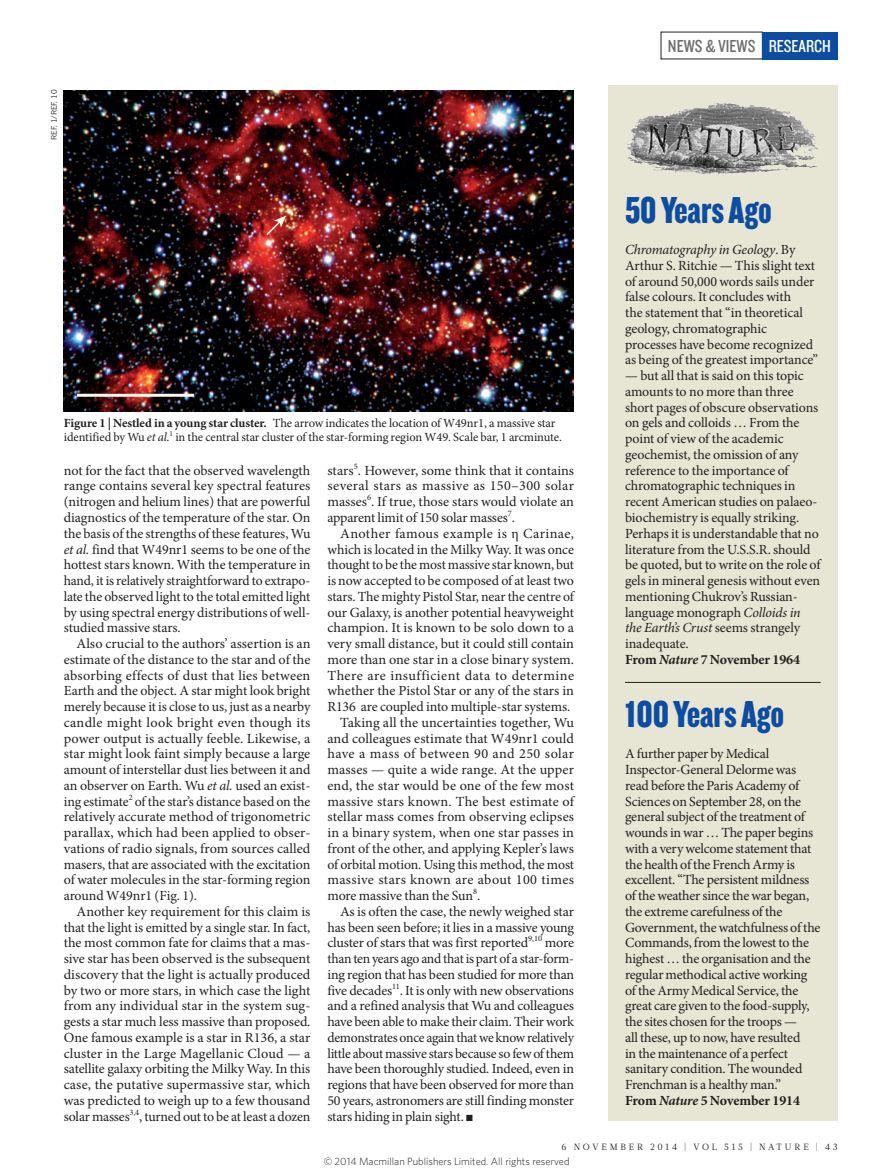
<style>
.page{position:relative;width:893px;height:1174px;background:#fff}
.page>*{position:absolute;margin:0;border:0;box-sizing:border-box;transform-origin:0 0}
.N_V_100_YEARS_AGO{font:39px "Knockout 69 Full Liteweight";letter-spacing:-.005em;color:#0d4da1}
.N_V_50_YEARS_AGO{font:39px "Knockout 69 Full Liteweight";letter-spacing:-.005em;color:#0d4da1}
.t1{font:18px "Knockout 29 Junior Ltweight";color:#6c6d70}
.BODY_INDENT{font:13.95px/15.8px "Minion Pro";letter-spacing:-.01em;color:#231f20;text-align:justify}
.N_V_YEARS_AGO_1ST_PA{font:13.95px/15.8px "Minion Pro";letter-spacing:-.01em;color:#231f20}
.N_V_YEARS_AGO_DATE{font:700 13.95px "Minion Pro";letter-spacing:-.01em;color:#231f20}
.FIGURE_LEGEND{font:12.45px/14.2px "Minion Pro";letter-spacing:-.005em;color:#231f20}
.t2{font:300 10.5px "Whitney";color:#1d1d1b}
.t3{font:9px "Glosa Math";letter-spacing:.3em;color:#231f20}
.PIC_CREDIT{font:7.5px "News Gothic MTOT";color:#231f20}
.s1{font-weight:700}
.s2{font-style:italic}
.s3{color:#fff}
</style>
<div class="page">
<div style="left:608px;top:85px;width:230px;height:1035px;background:#e7e5d4"></div>
<img style="left:627px;top:103px;width:101px;height:51px">
<hr style="left:625px;top:682px;width:196px;height:1px;background:#231f20">
<img style="left:64px;top:90px;width:510px;height:322px">
<hr style="left:77px;top:394px;width:117px;height:3px;background:#f9f7e9">
<svg style="left:265px;top:216px;width:21px;height:21px"></svg>
<div style="left:762px;top:32px;width:76px;height:27px;background:#0d4da1"></div>
<p class="PIC_CREDIT" style="left:50px;top:140px;width:52px;rotate:-90deg">REF. 1/REF. 10</p>
<p class="FIGURE_LEGEND" style="left:64px;top:416px;width:500px"><span class="s1">Figure 1 | Nestled in a young star cluster.</span> The arrow indicates the location of W49nr1, a massive star identified by Wu <span class="s2">et al.</span><sup>1</sup> in the central star cluster of the star-forming region W49. Scale bar, 1 arcminute.</p>
<p class="BODY_INDENT" style="left:64px;top:462px;width:248px">not for the fact that the observed wavelength range contains several key spectral features (nitrogen and helium lines) that are powerful diagnostics of the temperature of the star. On the basis of the strengths of these features, Wu <span class="s2">et al.</span> find that W49nr1 seems to be one of the hottest stars known. With the temperature in hand, it is relatively straightforward to extrapo&shy;late the observed light to the total emitted light by using spectral energy distributions of well&shy;studied massive stars.</p>
<p class="BODY_INDENT" style="left:64px;top:636px;width:248px;text-indent:13px">Also crucial to the authors’ assertion is an estimate of the distance to the star and of the absorbing effects of dust that lies between Earth and the object. A star might look bright merely because it is close to us, just as a nearby candle might look bright even though its power output is actually feeble. Likewise, a star might look faint simply because a large amount of interstellar dust lies between it and an observer on Earth. Wu <span class="s2">et al.</span> used an exist&shy;ing estimate<sup>2</sup> of the star’s distance based on the relatively accurate method of trigonometric parallax, which had been applied to obser&shy;vations of radio signals, from sources called masers, that are associated with the excitation of water molecules in the star-forming region around W49nr1 (Fig. 1).</p>
<p class="BODY_INDENT" style="left:64px;top:903px;width:248px;text-indent:13px">Another key requirement for this claim is that the light is emitted by a single star. In fact, the most common fate for claims that a mas&shy;sive star has been observed is the subsequent discovery that the light is actually produced by two or more stars, in which case the light from any individual star in the system sug&shy;gests a star much less massive than proposed.<br>One famous example is a star in R136, a star cluster in the Large Magellanic Cloud — a satellite galaxy orbiting the Milky Way. In this case, the putative supermassive star, which was predicted to weigh up to a few thousand solar masses<sup>3,4</sup>, turned out to be at least a dozen</p>
<p class="BODY_INDENT" style="left:327px;top:462px;width:248px">stars<sup>5</sup>. However, some think that it contains several stars as massive as 150–300 solar masses<sup>6</sup>. If true, those stars would violate an apparent limit of 150 solar masses<sup>7</sup>.</p>
<p class="BODY_INDENT" style="left:327px;top:525px;width:248px;text-indent:13px">Another famous example is η Carinae, which is located in the Milky Way. It was once thought to be the most massive star known, but is now accepted to be composed of at least two stars. The mighty Pistol Star, near the centre of our Galaxy, is another potential heavyweight champion. It is known to be solo down to a very small distance, but it could still contain more than one star in a close binary system.<br>There are insufficient data to determine whether the Pistol Star or any of the stars in R136 are coupled into multiple-star systems.</p>
<p class="BODY_INDENT" style="left:327px;top:714px;width:248px;text-indent:13px">Taking all the uncertainties together, Wu and colleagues estimate that W49nr1 could have a mass of between 90 and 250 solar masses — quite a wide range. At the upper end, the star would be one of the few most massive stars known. The best estimate of stellar mass comes from observing eclipses in a binary system, when one star passes in front of the other, and applying Kepler’s laws of orbital motion. Using this method, the most massive stars known are about 100 times more massive than the Sun<sup>8</sup>.</p>
<p class="BODY_INDENT" style="left:327px;top:903px;width:248px;text-indent:13px">As is often the case, the newly weighed star has been seen before; it lies in a massive young cluster of stars that was first reported<sup>9,10</sup> more than ten years ago and that is part of a star-form&shy;ing region that has been studied for more than five decades<sup>11</sup>. It is only with new observations and a refined analysis that Wu and colleagues have been able to make their claim. Their work demonstrates once again that we know relatively little about massive stars because so few of them have been thoroughly studied. Indeed, even in regions that have been observed for more than 50 years, astronomers are still finding monster stars hiding in plain sight. ■</p>
<p class="t1" style="left:668px;top:34px;width:164px">NEWS &amp; VIEWS <span class="s3">RESEARCH</span></p>
<p class="N_V_50_YEARS_AGO" style="left:625px;top:185px;width:148px">50 Years Ago</p>
<p class="N_V_YEARS_AGO_1ST_PA" style="left:625px;top:242px;width:195px"><span class="s2">Chromatography in Geology</span>. By Arthur S. Ritchie — This slight text of around 50,000 words sails under false colours. It concludes with<br>the statement that “in theoretical geology, chromatographic processes have become recognized as being of the greatest importance”</p>
<p class="N_V_YEARS_AGO_1ST_PA" style="left:625px;top:368px;width:197px">— but all that is said on this topic amounts to no more than three short pages of obscure observations on gels and colloids … From the point of view of the academic geochemist, the omission of any reference to the importance of chromatographic techniques in recent American studies on palaeo&shy;biochemistry is equally striking.<br>Perhaps it is understandable that no literature from the U.S.S.R. should be quoted, but to write on the role of gels in mineral genesis without even mentioning Chukrov’s Russian&shy;language monograph <span class="s2">Colloids in the Earth’s Crust</span> seems strangely inadequate.</p>
<p class="N_V_YEARS_AGO_DATE" style="left:625px;top:651px;width:177px">From <span class="s2">Nature</span> 7 November 1964</p>
<p class="N_V_100_YEARS_AGO" style="left:625px;top:689px;width:161px">100 Years Ago</p>
<p class="N_V_YEARS_AGO_1ST_PA" style="left:625px;top:746px;width:197px">A further paper by Medical<br>Inspector-General Delorme was read before the Paris Academy of<br>Sciences on September 28, on the general subject of the treatment of wounds in war … The paper begins with a very welcome statement that the health of the French Army is excellent. “The persistent mildness of the weather since the war began, the extreme carefulness of the<br>Government, the watchfulness of the<br>Commands, from the lowest to the highest … the organisation and the regular methodical active working of the Army Medical Service, the great care given to the food-supply, the sites chosen for the troops —<br>all these, up to now, have resulted<br>in the maintenance of a perfect sanitary condition. The wounded<br>Frenchman is a healthy man.”</p>
<p class="N_V_YEARS_AGO_DATE" style="left:625px;top:1092px;width:177px">From <span class="s2">Nature</span> 5 November 1914</p>
<p class="t3" style="left:562px;top:1141px;width:278px">6 NOVEMBER 2014 | VOL 515 | NATURE | 43</p>
<p class="t2" style="left:324px;top:1154px;width:247px">© 2014 Macmillan Publishers Limited. All rights reserved</p>
</div>
